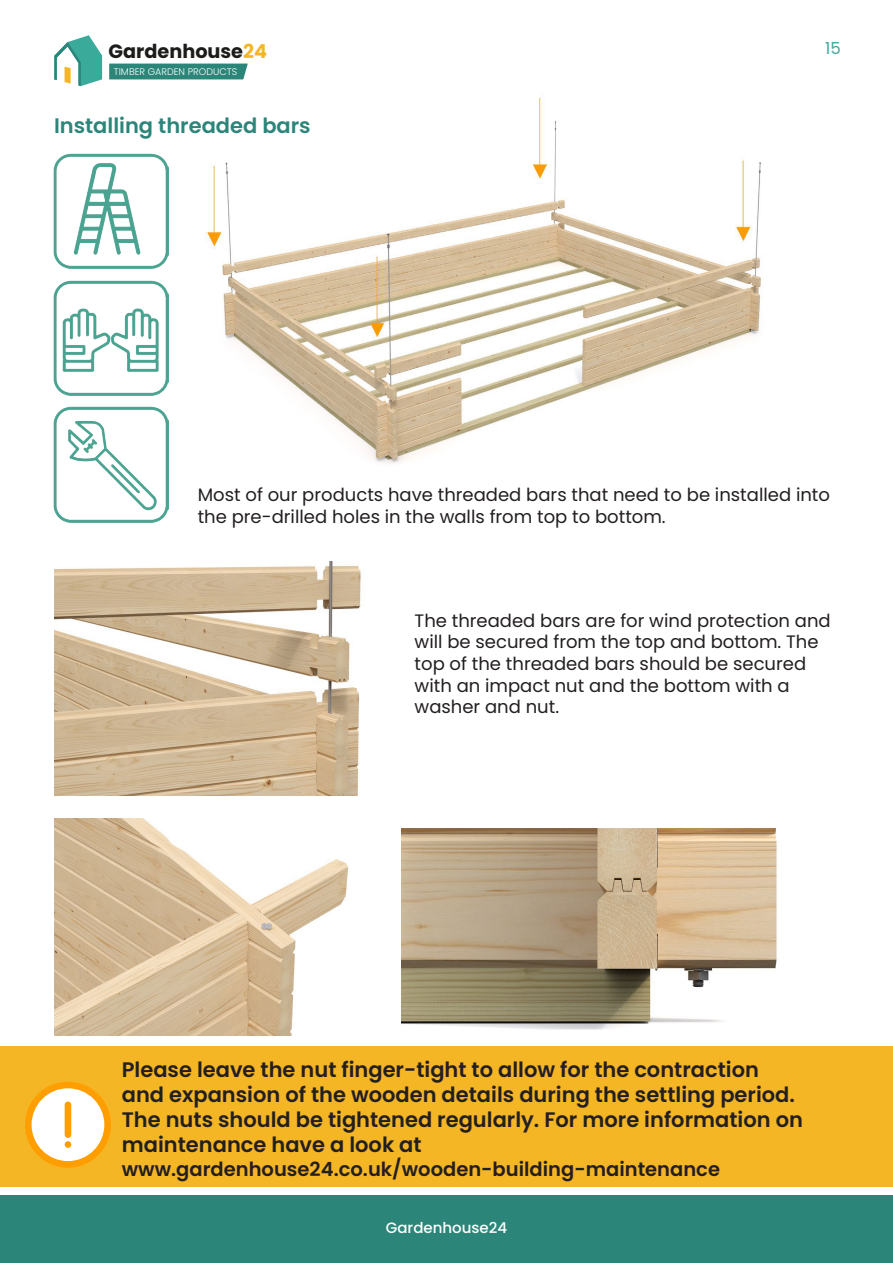
<style>
.page{position:relative;width:893px;height:1263px;background:#fff}
.page>*{position:absolute;margin:0;border:0;box-sizing:border-box;transform-origin:0 0}
.t1{font:600 21px/25.2px "Poppins";color:#231f20}
.t2{font:600 21px "Poppins";color:#2c8579}
.t3{font:600 19.5px "Poppins";color:#231f20}
.t4{font:700 19.2px "Poppins";color:#1c1c1b}
.t5{font:18px/21.6px "Poppins";color:#231f20}
.t6{font:16.5px "Poppins";color:#3aaa9a}
.t7{font:500 15px "Poppins";color:#fff}
.t8{font:300 9.6px "Poppins";color:#fff}
.s1{color:#f5b625}
</style>
<div class="page">
<img style="left:148px;top:97px;width:614px;height:367px">
<img style="left:53px;top:153px;width:116px;height:115px">
<img style="left:53px;top:280px;width:116px;height:115px">
<img style="left:53px;top:407px;width:116px;height:115px">
<img style="left:54px;top:561px;width:307px;height:234px">
<img style="left:54px;top:819px;width:348px;height:217px">
<img style="left:402px;top:828px;width:375px;height:202px">
<div style="left:0;top:1046px;width:893px;height:141px;background:#f5b625"></div>
<svg style="left:25px;top:1082px;width:86px;height:86px"></svg>
<div style="left:0;top:1195px;width:893px;height:68px;background:#2c8579"></div>
<div style="left:109px;top:64px;width:139px;height:15px;background:#2c8579"></div>
<svg style="left:54px;top:35px;width:48px;height:51px"></svg>
<p class="t4" style="left:109px;top:40px;width:160px">Gardenhouse<span class="s1">24</span></p>
<p class="t8" style="left:114px;top:66px;width:125px">TIMBER GARDEN PRODUCTS</p>
<p class="t2" style="left:54px;top:113px;width:258px">Installing threaded bars</p>
<p class="t6" style="left:825px;top:39px;width:17px">15</p>
<p class="t5" style="left:198px;top:484px;width:634px">Most of our products have threaded bars that need to be installed into the pre-drilled holes in the walls from top to bottom.</p>
<p class="t5" style="left:415px;top:610px;width:418px">The threaded bars are for wind protection and will be secured from the top and bottom. The top of the threaded bars should be secured with an impact nut and the bottom with a washer and nut.</p>
<p class="t1" style="left:122px;top:1057px;width:683px">Please leave the nut finger-tight to allow for the contraction and expansion of the wooden details during the settling period.<br>The nuts should be tightened regularly. For more information on maintenance have a look at</p>
<p class="t3" style="left:122px;top:1158px;width:600px">www.gardenhouse24.co.uk/wooden-building-maintenance</p>
<p class="t7" style="left:386px;top:1219px;width:123px">Gardenhouse24</p>
</div>
